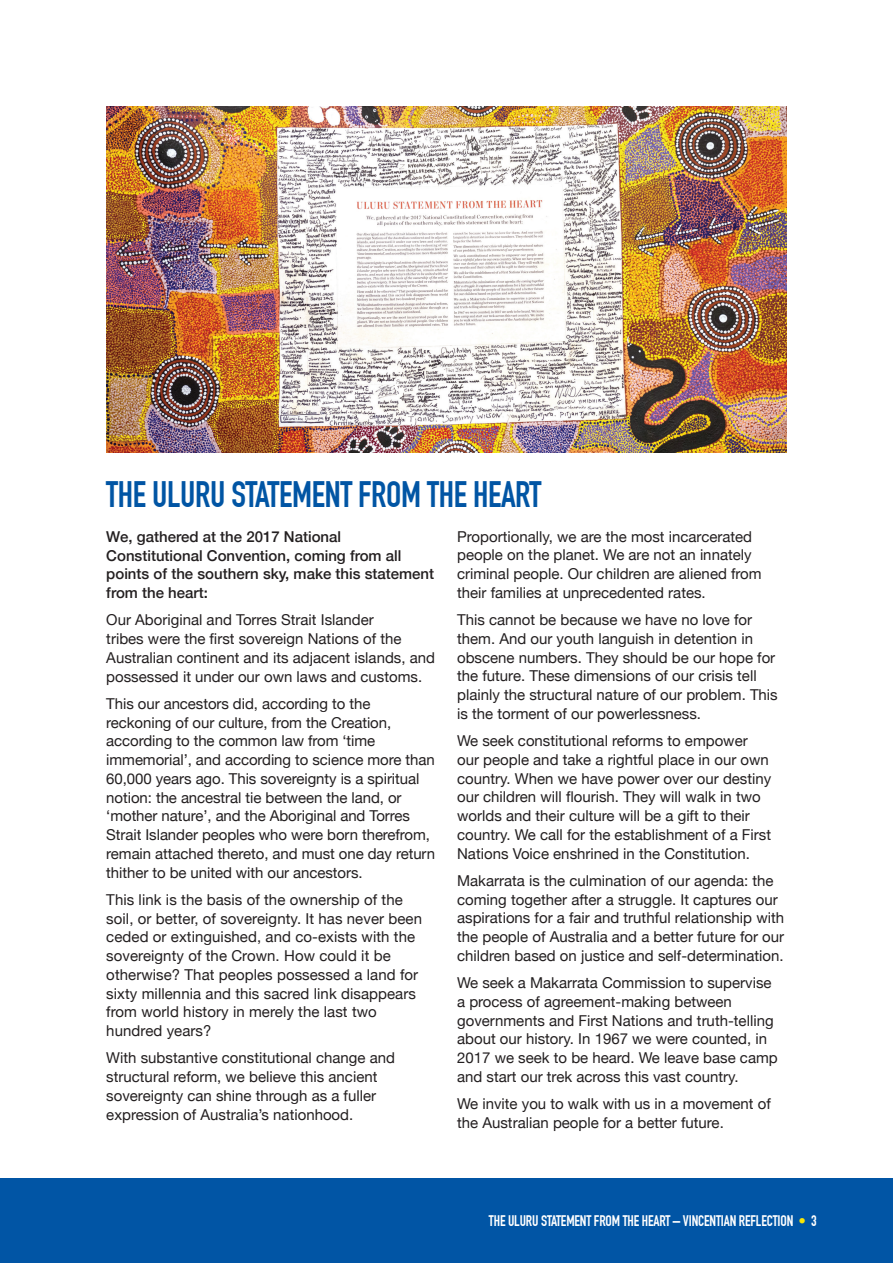
<style>
.page{position:relative;width:893px;height:1263px;background:#fff}
.page>*{position:absolute;margin:0;border:0;box-sizing:border-box;transform-origin:0 0}
.t1{font:700 36px "DIN Condensed";letter-spacing:-.01em;color:#0155a4}
.t2{font:15px/18.8px "Helvetica Neue";color:#231f20}
.t3{font:500 15px/18.8px "Helvetica Neue";color:#231f20}
.t4{font:700 15px "DIN Condensed";letter-spacing:-.01em;color:#fff}
.s1{color:#f9e606}
</style>
<div class="page">
<div style="left:0;top:1178px;width:893px;height:85px;background:#0155a5"></div>
<img style="left:106px;top:106px;width:681px;height:346px">
<h1 class="t1" style="left:106px;top:474px;width:437px">THE ULURU STATEMENT FROM THE HEART</h1>
<p class="t3" style="left:106px;top:526px;width:329px">We, gathered at the 2017 National Constitutional Convention, coming from all points of the southern sky, make this statement from the heart:</p>
<p class="t2" style="left:106px;top:611px;width:330px">Our Aboriginal and Torres Strait Islander<br>tribes were the first sovereign Nations of the Australian continent and its adjacent islands, and possessed it under our own laws and customs.</p>
<p class="t2" style="left:106px;top:695px;width:330px">This our ancestors did, according to the reckoning of our culture, from the Creation, according to the common law from ‘time immemorial’, and according to science more than 60,000 years ago. This sovereignty is a spiritual notion: the ancestral tie between the land, or ‘mother nature’, and the Aboriginal and Torres Strait Islander peoples who were born therefrom, remain attached thereto, and must one day return thither to be united with our ancestors.</p>
<p class="t2" style="left:106px;top:891px;width:317px">This link is the basis of the ownership of the soil, or better, of sovereignty. It has never been ceded or extinguished, and co-exists with the sovereignty of the Crown. How could it be otherwise? That peoples possessed a land for sixty millennia and this sacred link disappears from world history in merely the last two hundred years?</p>
<p class="t2" style="left:106px;top:1049px;width:290px">With substantive constitutional change and structural reform, we believe this ancient sovereignty can shine through as a fuller expression of Australia’s nationhood.</p>
<p class="t2" style="left:457px;top:528px;width:306px">Proportionally, we are the most incarcerated people on the planet. We are not an innately criminal people. Our children are aliened from their families at unprecedented rates.</p>
<p class="t2" style="left:457px;top:611px;width:322px">This cannot be because we have no love for them. And our youth languish in detention in obscene numbers. They should be our hope for the future. These dimensions of our crisis tell plainly the structural nature of our problem. This is the torment of our powerlessness.</p>
<p class="t2" style="left:457px;top:732px;width:316px">We seek constitutional reforms to empower our people and take a rightful place in our own country. When we have power over our destiny our children will flourish. They will walk in two worlds and their culture will be a gift to their country. We call for the establishment of a First Nations Voice enshrined in the Constitution.</p>
<p class="t2" style="left:457px;top:872px;width:328px">Makarrata is the culmination of our agenda: the coming together after a struggle. It captures our aspirations for a fair and truthful relationship with the people of Australia and a better future for our children based on justice and self-determination.</p>
<p class="t2" style="left:457px;top:974px;width:322px">We seek a Makarrata Commission to supervise a process of agreement-making between governments and First Nations and truth-telling about our history. In 1967 we were counted, in 2017 we seek to be heard. We leave base camp and start our trek across this vast country.</p>
<p class="t2" style="left:457px;top:1095px;width:315px">We invite you to walk with us in a movement of the Australian people for a better future.</p>
<p class="t4" style="left:489px;top:1212px;width:329px">THE ULURU STATEMENT FROM THE HEART – VINCENTIAN REFLECTION <span class="s1">•</span> 3</p>
</div>
